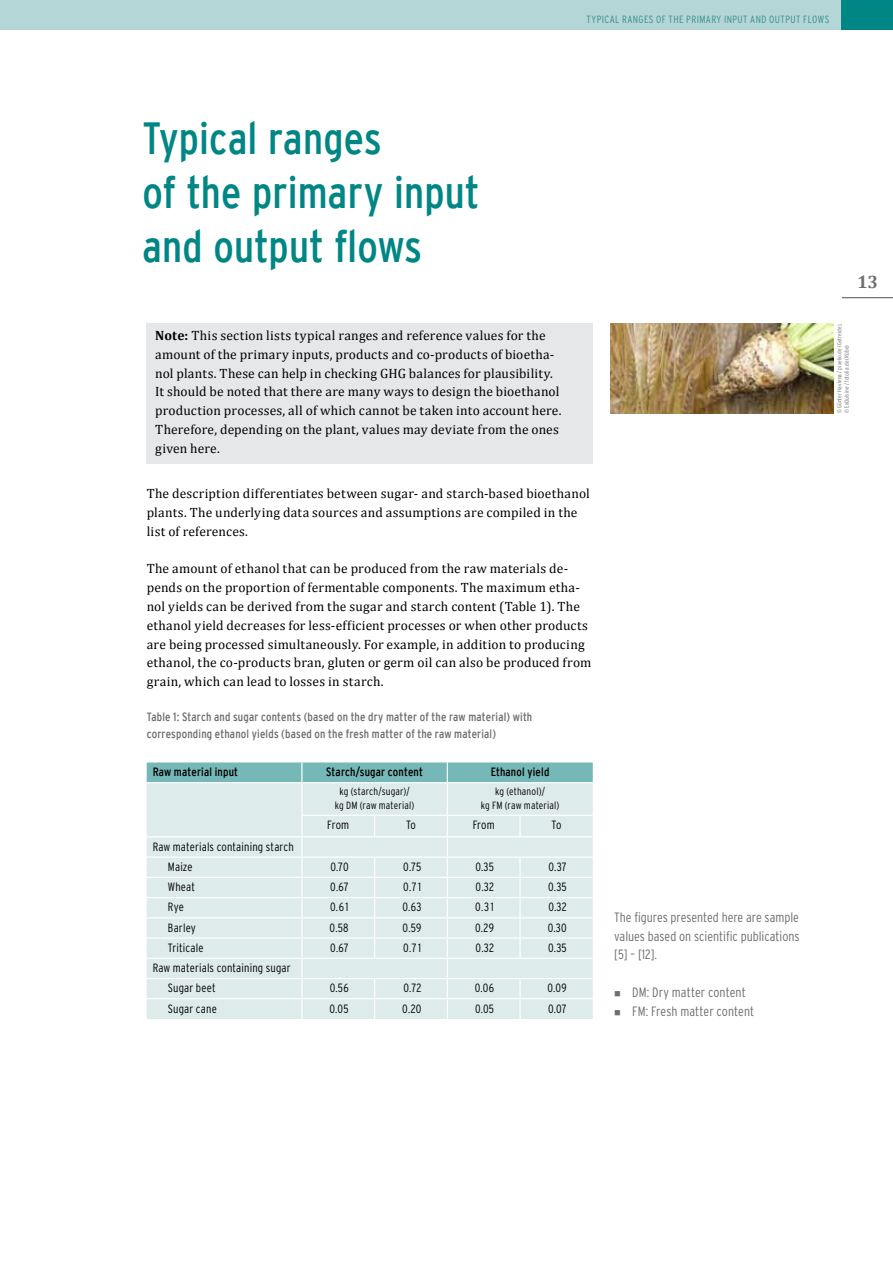
<style>
.page{position:relative;width:893px;height:1263px;background:#fff}
.page>*{position:absolute;margin:0;border:0;box-sizing:border-box;transform-origin:0 0}
.t1{font:condensed 45px/54px "Interstate";letter-spacing:.005em;color:#008684}
.t2{font:700 18px "Cambria";color:#6d6e71}
.t3{font:13.5px/18.8px "Cambria";letter-spacing:.015em;color:#000}
.t4{font:300 condensed 13.5px/18.8px "Interstate";color:#6d6e71;text-align:justify}
.t5{font:300 condensed 12px/20.2px "Interstate";letter-spacing:.015em;color:#000}
.t6{font:condensed 12px/16.5px "Interstate";letter-spacing:.015em;color:#6d6e71}
.t7{font:condensed 12px "Interstate";letter-spacing:.015em;color:#000}
.t8{font:300 condensed 10.5px/13.5px "Interstate";letter-spacing:.015em;color:#000;text-align:center}
.t9{font:300 condensed 10.5px "Interstate";letter-spacing:.04em;color:#008684}
.t10{font:300 condensed 6px/7.5px "Interstate";letter-spacing:.02em;color:#6d6e71}
.s1{font-weight:700}
</style>
<div class="page">
<div style="left:0;top:0;width:893px;height:30px;background:#b5d6d6"></div>
<div style="left:842px;top:0;width:51px;height:30px;background:#008684"></div>
<hr style="left:842px;top:297px;width:51px;height:1px;background:#6d6e71">
<div style="left:147px;top:783px;width:446px;height:236px;background:#ddebeb"></div>
<div style="left:147px;top:762px;width:446px;height:20px;background:#76b7b7"></div>
<hr style="left:301px;top:783px;width:1px;height:32px;background:#fff">
<hr style="left:447px;top:783px;width:1px;height:32px;background:#fff">
<hr style="left:301px;top:815px;width:74px;height:1px;background:#fff">
<hr style="left:375px;top:815px;width:72px;height:1px;background:#fff">
<svg style="left:374px;top:816px;width:1px;height:20px"></svg>
<hr style="left:447px;top:815px;width:73px;height:1px;background:#fff">
<hr style="left:520px;top:815px;width:73px;height:1px;background:#fff">
<hr style="left:519px;top:816px;width:2px;height:20px;background:#fff">
<hr style="left:147px;top:836px;width:155px;height:1px;background:#fff">
<hr style="left:302px;top:836px;width:73px;height:1px;background:#fff">
<hr style="left:375px;top:836px;width:72px;height:1px;background:#fff">
<hr style="left:447px;top:836px;width:73px;height:1px;background:#fff">
<hr style="left:520px;top:836px;width:73px;height:1px;background:#fff">
<hr style="left:147px;top:856px;width:155px;height:2px;background:#fff">
<hr style="left:302px;top:856px;width:73px;height:2px;background:#fff">
<hr style="left:375px;top:856px;width:72px;height:2px;background:#fff">
<hr style="left:447px;top:856px;width:73px;height:2px;background:#fff">
<hr style="left:520px;top:856px;width:73px;height:2px;background:#fff">
<hr style="left:147px;top:877px;width:155px;height:1px;background:#fff">
<hr style="left:302px;top:877px;width:73px;height:1px;background:#fff">
<hr style="left:375px;top:877px;width:72px;height:1px;background:#fff">
<hr style="left:447px;top:877px;width:73px;height:1px;background:#fff">
<hr style="left:520px;top:877px;width:73px;height:1px;background:#fff">
<hr style="left:147px;top:897px;width:155px;height:1px;background:#fff">
<hr style="left:302px;top:897px;width:73px;height:1px;background:#fff">
<hr style="left:375px;top:897px;width:72px;height:1px;background:#fff">
<hr style="left:447px;top:897px;width:73px;height:1px;background:#fff">
<hr style="left:520px;top:897px;width:73px;height:1px;background:#fff">
<hr style="left:147px;top:917px;width:155px;height:1px;background:#fff">
<hr style="left:302px;top:917px;width:73px;height:1px;background:#fff">
<hr style="left:375px;top:917px;width:72px;height:1px;background:#fff">
<hr style="left:447px;top:917px;width:73px;height:1px;background:#fff">
<hr style="left:520px;top:917px;width:73px;height:1px;background:#fff">
<hr style="left:147px;top:937px;width:155px;height:2px;background:#fff">
<hr style="left:302px;top:937px;width:73px;height:2px;background:#fff">
<hr style="left:375px;top:937px;width:72px;height:2px;background:#fff">
<svg style="left:374px;top:858px;width:1px;height:100px"></svg>
<hr style="left:447px;top:937px;width:73px;height:2px;background:#fff">
<hr style="left:520px;top:937px;width:73px;height:2px;background:#fff">
<svg style="left:519px;top:858px;width:2px;height:100px"></svg>
<hr style="left:147px;top:958px;width:155px;height:1px;background:#fff">
<hr style="left:302px;top:958px;width:73px;height:1px;background:#fff">
<hr style="left:375px;top:958px;width:72px;height:1px;background:#fff">
<hr style="left:447px;top:958px;width:73px;height:1px;background:#fff">
<hr style="left:520px;top:958px;width:73px;height:1px;background:#fff">
<hr style="left:147px;top:978px;width:155px;height:1px;background:#fff">
<hr style="left:302px;top:978px;width:73px;height:1px;background:#fff">
<hr style="left:375px;top:978px;width:72px;height:1px;background:#fff">
<hr style="left:447px;top:978px;width:73px;height:1px;background:#fff">
<hr style="left:520px;top:978px;width:73px;height:1px;background:#fff">
<svg style="left:519px;top:979px;width:2px;height:19px"></svg>
<hr style="left:147px;top:998px;width:155px;height:1px;background:#fff">
<hr style="left:302px;top:998px;width:73px;height:1px;background:#fff">
<svg style="left:301px;top:816px;width:1px;height:203px"></svg>
<hr style="left:375px;top:998px;width:72px;height:1px;background:#fff">
<svg style="left:374px;top:979px;width:1px;height:40px"></svg>
<hr style="left:447px;top:998px;width:73px;height:1px;background:#fff">
<svg style="left:447px;top:816px;width:1px;height:203px"></svg>
<hr style="left:520px;top:998px;width:73px;height:1px;background:#fff">
<hr style="left:519px;top:999px;width:2px;height:20px;background:#fff">
<img style="left:610px;top:323px;width:223px;height:90px">
<div style="left:147px;top:323px;width:446px;height:140px;background:#e6e7e8"></div>
<p class="t9" style="left:586px;top:13px;width:244px">Typical ranges of the primary input and output flows</p>
<h1 class="t1" style="left:142px;top:110px;width:339px">Typical ranges<br>of the primary input and output flows</h1>
<p class="t3" style="left:155px;top:326px;width:408px"><span class="s1">Note:</span> This section lists typical ranges and reference values for the amount of the primary inputs, products and co-products of bioetha&shy;nol plants. These can help in checking GHG balances for plausibility.<br>It should be noted that there are many ways to design the bioethanol production processes, all of which cannot be taken into account here.<br>Therefore, depending on the plant, values may deviate from the ones given here.</p>
<p class="t3" style="left:147px;top:484px;width:445px">The description differentiates between sugar- and starch-based bioethanol plants. The underlying data sources and assumptions are compiled in the list of references.</p>
<p class="t3" style="left:147px;top:559px;width:446px">The amount of ethanol that can be produced from the raw materials de&shy;pends on the proportion of fermentable components. The maximum etha&shy;nol yields can be derived from the sugar and starch content (Table 1). The ethanol yield decreases for less-efficient processes or when other products are being processed simultaneously. For example, in addition to producing ethanol, the co-products bran, gluten or germ oil can also be produced from grain, which can lead to losses in starch.</p>
<p class="t6" style="left:147px;top:709px;width:387px">Table 1: Starch and sugar contents (based on the dry matter of the raw material) with corresponding ethanol yields (based on the fresh matter of the raw material)</p>
<p class="t7" style="left:153px;top:765px;width:87px">Raw material input</p>
<p class="t7" style="left:326px;top:765px;width:98px">Starch/sugar content</p>
<p class="t7" style="left:491px;top:765px;width:60px">Ethanol yield</p>
<p class="t8" style="left:335px;top:785px;width:81px">kg (starch/sugar)/ kg DM (raw material)</p>
<p class="t8" style="left:481px;top:785px;width:80px">kg (ethanol)/<br>kg FM (raw material)</p>
<p class="t5" style="left:327px;top:815px;width:24px">From</p>
<p class="t5" style="left:406px;top:815px;width:11px">To</p>
<p class="t5" style="left:473px;top:815px;width:24px">From</p>
<p class="t5" style="left:551px;top:815px;width:11px">To</p>
<p class="t5" style="left:168px;top:836px;width:127px;text-indent:-15px">Raw materials containing starch<br>Maize</p>
<p class="t5" style="left:330px;top:856px;width:20px">0.70</p>
<p class="t5" style="left:403px;top:856px;width:20px">0.75</p>
<p class="t5" style="left:475px;top:856px;width:20px">0.35</p>
<p class="t5" style="left:548px;top:856px;width:20px">0.37</p>
<p class="t5" style="left:168px;top:877px;width:29px">Wheat</p>
<p class="t5" style="left:330px;top:877px;width:20px">0.67</p>
<p class="t5" style="left:403px;top:877px;width:20px">0.71</p>
<p class="t5" style="left:476px;top:877px;width:20px">0.32</p>
<p class="t5" style="left:548px;top:877px;width:20px">0.35</p>
<p class="t5" style="left:168px;top:897px;width:18px">Rye</p>
<p class="t5" style="left:330px;top:897px;width:20px">0.61</p>
<p class="t5" style="left:403px;top:897px;width:20px">0.63</p>
<p class="t5" style="left:475px;top:897px;width:20px">0.31</p>
<p class="t5" style="left:548px;top:897px;width:20px">0.32</p>
<p class="t5" style="left:168px;top:917px;width:29px">Barley</p>
<p class="t5" style="left:330px;top:917px;width:21px">0.58</p>
<p class="t5" style="left:403px;top:917px;width:20px">0.59</p>
<p class="t5" style="left:475px;top:917px;width:20px">0.29</p>
<p class="t5" style="left:548px;top:917px;width:21px">0.30</p>
<p class="t5" style="left:168px;top:937px;width:37px">Triticale</p>
<p class="t5" style="left:330px;top:937px;width:20px">0.67</p>
<p class="t5" style="left:403px;top:937px;width:20px">0.71</p>
<p class="t5" style="left:476px;top:937px;width:20px">0.32</p>
<p class="t5" style="left:548px;top:937px;width:20px">0.35</p>
<p class="t5" style="left:168px;top:958px;width:124px;text-indent:-15px">Raw materials containing sugar<br>Sugar beet</p>
<p class="t5" style="left:330px;top:978px;width:20px">0.56</p>
<p class="t5" style="left:403px;top:978px;width:19px">0.72</p>
<p class="t5" style="left:475px;top:978px;width:21px">0.06</p>
<p class="t5" style="left:548px;top:978px;width:21px">0.09</p>
<p class="t5" style="left:168px;top:998px;width:50px">Sugar cane</p>
<p class="t5" style="left:330px;top:998px;width:21px">0.05</p>
<p class="t5" style="left:402px;top:998px;width:21px">0.20</p>
<p class="t5" style="left:475px;top:998px;width:21px">0.05</p>
<p class="t5" style="left:548px;top:998px;width:20px">0.07</p>
<p class="t4" style="left:614px;top:908px;width:187px">The figures presented here are sample values based on scientific publications [5] – [12].</p>
<p class="t4" style="left:614px;top:983px;width:133px">■ DM: Dry matter content</p>
<p class="t4" style="left:614px;top:1001px;width:141px">■ FM: Fresh matter content</p>
<h2 class="t2" style="left:857px;top:269px;width:23px">13</h2>
<p class="t10" style="left:835px;top:413px;width:91px;rotate:-90deg">© Günter Havlena / pixelio.de (Getreide), © ExQuisine / fotolia.de (Rübe)</p>
</div>
